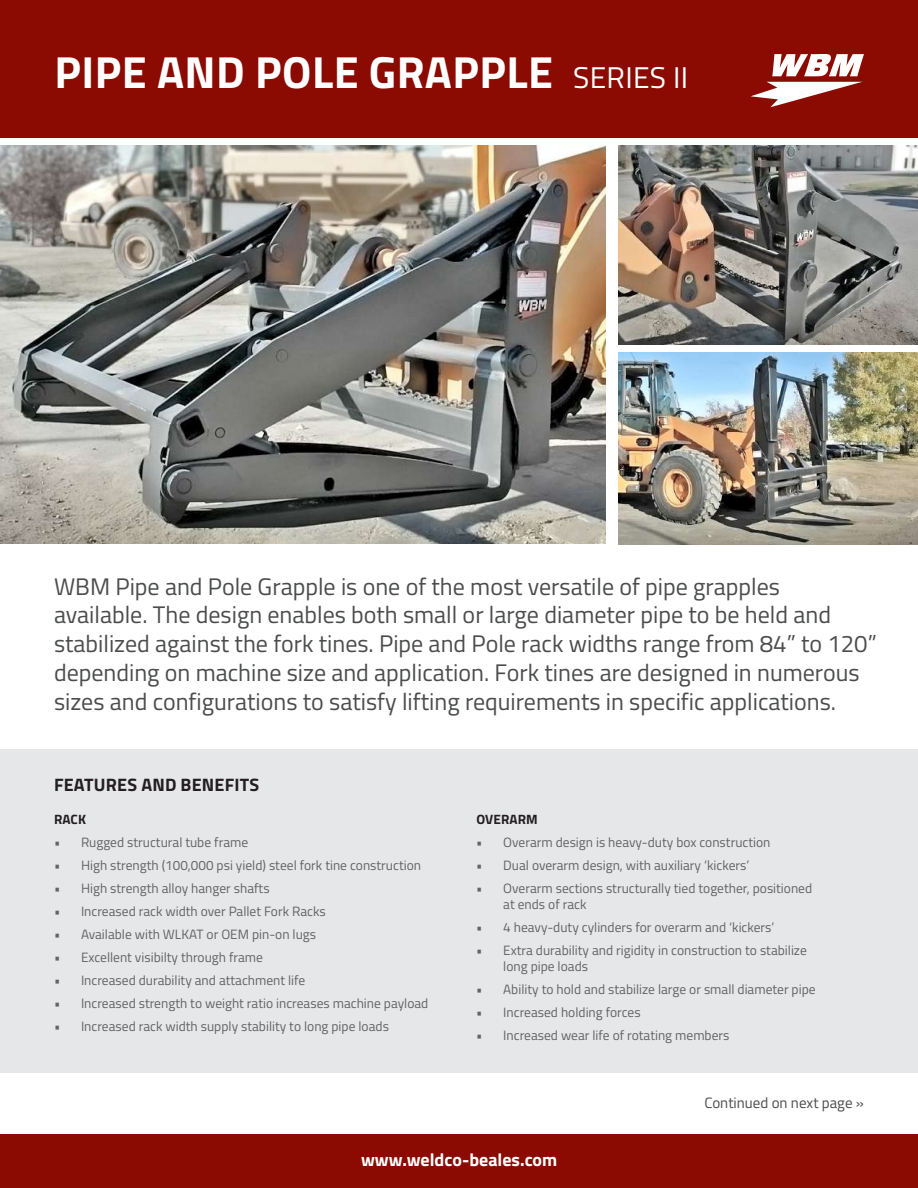
<style>
.page{position:relative;width:918px;height:1188px;background:#fff}
.page>*{position:absolute;margin:0;border:0;box-sizing:border-box;transform-origin:0 0}
.t1{font:700 45px "Titillium";letter-spacing:.01em;color:#fff}
.t2{font:24px/28.8px "Titillium";color:#4b4c4d}
.t3{font:700 18px "Titillium";color:#fff}
.t4{font:700 18px "Titillium";letter-spacing:.01em;color:#231f20}
.t5{font:15px "Titillium";color:#4b4c4d}
.t6{font:13.5px/16.2px "Titillium";color:#636366}
.t7{font:700 13.5px "Titillium";letter-spacing:.01em;color:#231f20}
.s1{font-weight:400;font-size:30px}
</style>
<div class="page">
<div style="left:0;top:749px;width:918px;height:324px;background:#e6e7e9"></div>
<div style="left:0;top:0;width:918px;height:138px;background:#8b0a02"></div>
<div style="left:0;top:1134px;width:918px;height:54px;background:#8b0a02"></div>
<svg style="left:772px;top:54px;width:92px;height:22px"></svg>
<svg style="left:751px;top:82px;width:111px;height:25px"></svg>
<img style="left:0;top:146px;width:606px;height:397px">
<img style="left:619px;top:146px;width:299px;height:199px">
<img style="left:619px;top:352px;width:299px;height:193px">
<h1 class="t1" style="left:55px;top:38px;width:635px">PIPE AND POLE GRAPPLE <span class="s1">SERIES II</span></h1>
<p class="t2" style="left:54px;top:571px;width:824px">WBM Pipe and Pole Grapple is one of the most versatile of pipe grapples available. The design enables both small or large diameter pipe to be held and stabilized against the fork tines. Pipe and Pole rack widths range from 84” to 120” depending on machine size and application. Fork tines are designed in numerous sizes and configurations to satisfy lifting requirements in specific applications.</p>
<h3 class="t4" style="left:54px;top:771px;width:207px">FEATURES AND BENEFITS</h3>
<p class="t7" style="left:54px;top:809px;width:34px">RACK</p>
<p class="t6" style="left:54px;top:834px;width:196px">• Rugged structural tube frame</p>
<p class="t6" style="left:54px;top:856px;width:369px">• High strength (100,000 psi yield) steel fork tine construction</p>
<p class="t6" style="left:54px;top:879px;width:217px">• High strength alloy hanger shafts</p>
<p class="t6" style="left:54px;top:902px;width:273px">• Increased rack width over Pallet Fork Racks</p>
<p class="t6" style="left:54px;top:925px;width:264px">• Available with WLKAT or OEM pin-on lugs</p>
<p class="t6" style="left:54px;top:948px;width:211px">• Excellent visibilty through frame</p>
<p class="t6" style="left:54px;top:971px;width:253px">• Increased durability and attachment life</p>
<p class="t6" style="left:54px;top:994px;width:376px">• Increased strength to weight ratio increases machine payload</p>
<p class="t6" style="left:54px;top:1017px;width:336px">• Increased rack width supply stability to long pipe loads</p>
<p class="t7" style="left:476px;top:809px;width:63px">OVERARM</p>
<p class="t6" style="left:476px;top:834px;width:296px">• Overarm design is heavy-duty box construction</p>
<p class="t6" style="left:476px;top:856px;width:275px">• Dual overarm design, with auxiliary ‘kickers’</p>
<p class="t6" style="left:503px;top:879px;width:310px;text-indent:-27px">• Overarm sections structurally tied together, positioned at ends of rack</p>
<p class="t6" style="left:476px;top:919px;width:300px">• 4 heavy-duty cylinders for overarm and ‘kickers’</p>
<p class="t6" style="left:503px;top:942px;width:305px;text-indent:-27px">• Extra durability and rigidity in construction to stabilize long pipe loads</p>
<p class="t6" style="left:476px;top:981px;width:341px">• Ability to hold and stabilize large or small diameter pipe</p>
<p class="t6" style="left:476px;top:1004px;width:166px">• Increased holding forces</p>
<p class="t6" style="left:476px;top:1027px;width:255px">• Increased wear life of rotating members</p>
<p class="t5" style="left:704px;top:1092px;width:161px">Continued on next page »</p>
<h3 class="t3" style="left:361px;top:1145px;width:198px">www.weldco-beales.com</h3>
</div>
